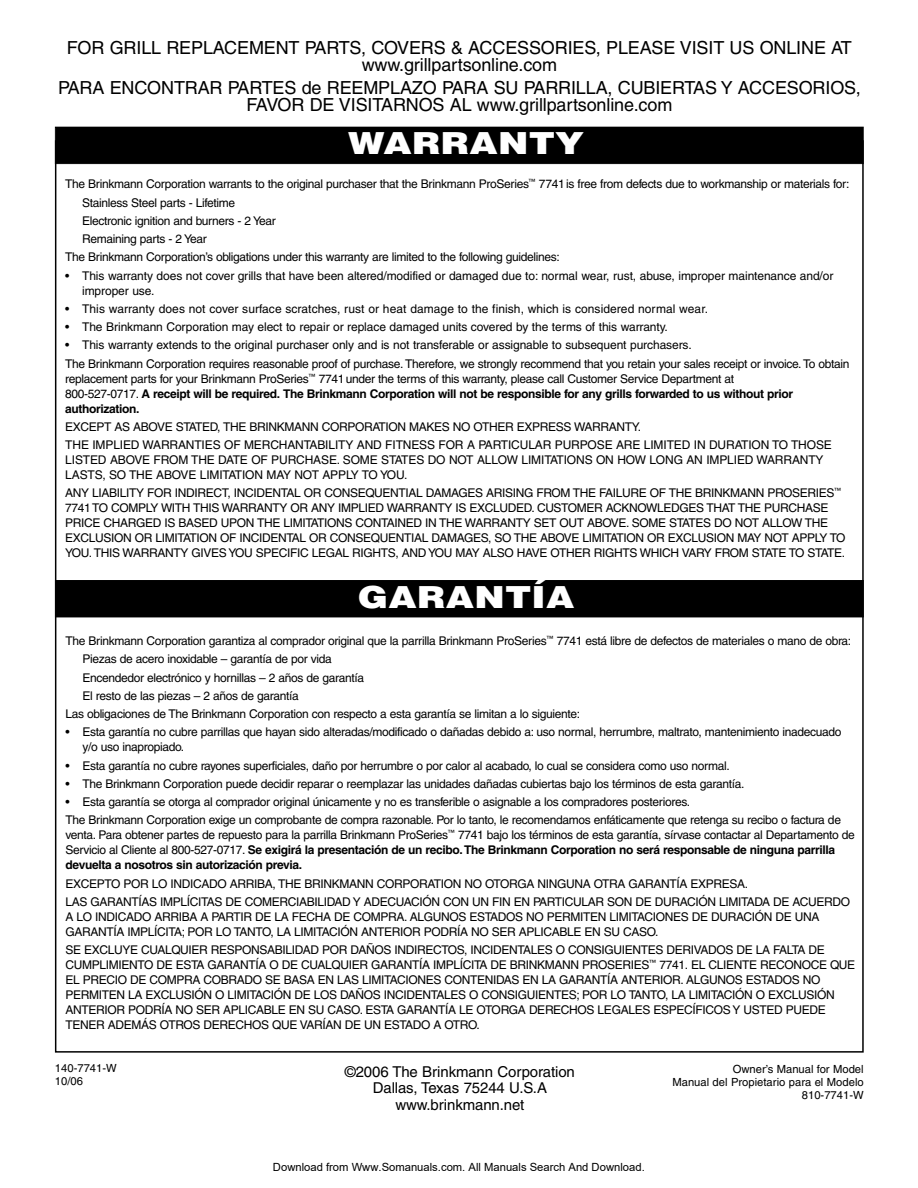
<style>
.page{position:relative;width:918px;height:1188px;background:#fff}
.page>*{position:absolute;margin:0;border:0;box-sizing:border-box;transform-origin:0 0}
.t1{font:900 30.45px "Helvetica";letter-spacing:.005em;color:#fff;scale:1.2 1}
.t2{font:18px/16.8px "Helvetica";letter-spacing:-.005em;color:#000;text-align:center}
.t3{font:15px/16.8px "Helvetica";letter-spacing:-.01em;color:#000;text-align:center}
.t4{font:12px/15px "Helvetica";letter-spacing:-.03em;color:#000}
.t5{font:12px/18.3px "Helvetica";letter-spacing:-.01em;color:#000}
.t6{font:12px/15px "Helvetica";letter-spacing:-.005em;color:#000}
.t7{font:12px "Helvetica";letter-spacing:.005em;color:#000}
.t8{font:11.25px/13px "Helvetica";color:#000}
.t9{font:11.25px "Arial";color:#000}
.s1{font-weight:700}
</style>
<div class="page">
<div style="left:56px;top:128px;width:807px;height:35px;background:#000"></div>
<div style="left:55px;top:127px;width:809px;height:37px;border:1px solid #000"></div>
<div style="left:56px;top:581px;width:807px;height:35px;background:#000"></div>
<div style="left:55px;top:580px;width:809px;height:37px;border:1px solid #000"></div>
<h2 class="t2" style="left:67px;top:41px;width:787px">FOR GRILL REPLACEMENT PARTS, COVERS &amp; ACCESSORIES, PLEASE VISIT US ONLINE AT www.grillpartsonline.com</h2>
<h2 class="t2" style="left:58px;top:81px;width:804px">PARA ENCONTRAR PARTES de REEMPLAZO PARA SU PARRILLA, CUBIERTAS Y ACCESORIOS,<br>FAVOR DE VISITARNOS AL www.grillpartsonline.com</h2>
<h1 class="t1" style="left:348px;top:132px;width:198px">WARRANTY</h1>
<p class="t4" style="left:65px;top:178px;width:786px">The Brinkmann Corporation warrants to the original purchaser that the Brinkmann ProSeries<sup>™</sup> 7741is free from defects due to workmanship or materials for:</p>
<p class="t4" style="left:82px;top:196px;width:155px">Stainless Steel parts - Lifetime</p>
<p class="t4" style="left:82px;top:214px;width:195px">Electronic ignition and burners - 2 Year</p>
<p class="t4" style="left:82px;top:233px;width:126px">Remaining parts - 2 Year</p>
<p class="t4" style="left:65px;top:251px;width:496px">The Brinkmann Corporation’s obligations under this warranty are limited to the following guidelines:</p>
<p class="t6" style="left:82px;top:269px;width:753px;text-indent:-17px">• This warranty does not cover grills that have been altered/modified or damaged due to: normal wear, rust, abuse, improper maintenance and/or improper use.</p>
<p class="t7" style="left:65px;top:304px;width:644px">• This warranty does not cover surface scratches, rust or heat damage to the finish, which is considered normal wear.</p>
<p class="t6" style="left:65px;top:321px;width:604px">• The Brinkmann Corporation may elect to repair or replace damaged units covered by the terms of this warranty.</p>
<p class="t4" style="left:65px;top:337px;width:786px;line-height:18.3px">• This warranty extends to the original purchaser only and is not transferable or assignable to subsequent purchasers.<br>The Brinkmann Corporation requires reasonable proof of purchase. Therefore, we strongly recommend that you retain your sales receipt or invoice. To obtain</p>
<p class="t4" style="left:65px;top:372px;width:729px">replacement parts for your Brinkmann ProSeries<sup>™</sup> 7741under the terms of this warranty, please call Customer Service Department at<br>800-527-0717. <span class="s1">A receipt will be required. The Brinkmann Corporation will not be responsible for any grills forwarded to us without prior authorization.</span></p>
<p class="t5" style="left:65px;top:419px;width:768px">EXCEPT AS ABOVE STATED, THE BRINKMANN CORPORATION MAKES NO OTHER EXPRESS WARRANTY.<br>THE IMPLIED WARRANTIES OF MERCHANTABILITY AND FITNESS FOR A PARTICULAR PURPOSE ARE LIMITED IN DURATION TO THOSE</p>
<p class="t5" style="left:65px;top:454px;width:760px;line-height:15px">LISTED ABOVE FROM THE DATE OF PURCHASE. SOME STATES DO NOT ALLOW LIMITATIONS ON HOW LONG AN IMPLIED WARRANTY<br>LASTS, SO THE ABOVE LIMITATION MAY NOT APPLY TO YOU.</p>
<p class="t4" style="left:65px;top:487px;width:782px">ANY LIABILITY FOR INDIRECT, INCIDENTAL OR CONSEQUENTIAL DAMAGES ARISING FROM THE FAILURE OF THE BRINKMANN PROSERIES<sup>™ </sup>7741TO COMPLY WITH THIS WARRANTY OR ANY IMPLIED WARRANTY IS EXCLUDED. CUSTOMER ACKNOWLEDGES THAT THE PURCHASE PRICE CHARGED IS BASED UPON THE LIMITATIONS CONTAINED IN THE WARRANTY SET OUT ABOVE. SOME STATES DO NOT ALLOW THE EXCLUSION OR LIMITATION OF INCIDENTAL OR CONSEQUENTIAL DAMAGES, SO THE ABOVE LIMITATION OR EXCLUSION MAY NOT APPLY TO YOU. THIS WARRANTY GIVES YOU SPECIFIC LEGAL RIGHTS, AND YOU MAY ALSO HAVE OTHER RIGHTS WHICH VARY FROM STATE TO STATE.</p>
<h1 class="t1" style="left:358px;top:586px;width:182px">GARANTÍA</h1>
<p class="t4" style="left:66px;top:635px;width:787px">The Brinkmann Corporation garantiza al comprador original que la parrilla Brinkmann ProSeries<sup>™</sup> 7741 está libre de defectos de materiales o mano de obra:</p>
<p class="t4" style="left:82px;top:653px;width:251px">Piezas de acero inoxidable – garantía de por vida</p>
<p class="t4" style="left:82px;top:671px;width:283px">Encendedor electrónico y hornillas – 2 años de garantía</p>
<p class="t4" style="left:82px;top:689px;width:218px">El resto de las piezas – 2 años de garantía</p>
<p class="t4" style="left:66px;top:708px;width:516px">Las obligaciones de The Brinkmann Corporation con respecto a esta garantía se limitan a lo siguiente:</p>
<p class="t4" style="left:82px;top:726px;width:760px;text-indent:-17px">• Esta garantía no cubre parrillas que hayan sido alteradas/modificado o dañadas debido a: uso normal, herrumbre, maltrato, mantenimiento inadecuado y/o uso inapropiado.</p>
<p class="t4" style="left:66px;top:759px;width:666px">• Esta garantía no cubre rayones superficiales, daño por herrumbre o por calor al acabado, lo cual se considera como uso normal.</p>
<p class="t4" style="left:66px;top:777px;width:680px">• The Brinkmann Corporation puede decidir reparar o reemplazar las unidades dañadas cubiertas bajo los términos de esta garantía.</p>
<p class="t4" style="left:66px;top:794px;width:777px;line-height:18.3px">• Esta garantía se otorga al comprador original únicamente y no es transferible o asignable a los compradores posteriores.<br>The Brinkmann Corporation exige un comprobante de compra razonable. Por lo tanto, le recomendamos enfáticamente que retenga su recibo o factura de</p>
<p class="t4" style="left:66px;top:829px;width:791px">venta. Para obtener partes de repuesto para la parrilla Brinkmann ProSeries<sup>™</sup> 7741 bajo los términos de esta garantía, sírvase contactar al Departamento de<br>Servicio al Cliente al 800-527-0717. <span class="s1">Se exigirá la presentación de un recibo.The Brinkmann Corporation no será responsable de ninguna parrilla devuelta a nosotros sin autorización previa.</span></p>
<p class="t4" style="left:66px;top:875px;width:786px;line-height:18.3px">EXCEPTO POR LO INDICADO ARRIBA, THE BRINKMANN CORPORATION NO OTORGA NINGUNA OTRA GARANTÍA EXPRESA.<br>LAS GARANTÍAS IMPLÍCITAS DE COMERCIABILIDAD Y ADECUACIÓN CON UN FIN EN PARTICULAR SON DE DURACIÓN LIMITADA DE ACUERDO</p>
<p class="t4" style="left:66px;top:910px;width:755px">A LO INDICADO ARRIBA A PARTIR DE LA FECHA DE COMPRA. ALGUNOS ESTADOS NO PERMITEN LIMITACIONES DE DURACIÓN DE UNA<br>GARANTÍA IMPLÍCITA; POR LO TANTO, LA LIMITACIÓN ANTERIOR PODRÍA NO SER APLICABLE EN SU CASO.</p>
<p class="t4" style="left:66px;top:943px;width:791px">SE EXCLUYE CUALQUIER RESPONSABILIDAD POR DAÑOS INDIRECTOS, INCIDENTALES O CONSIGUIENTES DERIVADOS DE LA FALTA DE CUMPLIMIENTO DE ESTA GARANTÍA O DE CUALQUIER GARANTÍA IMPLÍCITA DE BRINKMANN PROSERIES<sup>™</sup> 7741. EL CLIENTE RECONOCE QUE EL PRECIO DE COMPRA COBRADO SE BASA EN LAS LIMITACIONES CONTENIDAS EN LA GARANTÍA ANTERIOR. ALGUNOS ESTADOS NO PERMITEN LA EXCLUSIÓN O LIMITACIÓN DE LOS DAÑOS INCIDENTALES O CONSIGUIENTES; POR LO TANTO, LA LIMITACIÓN O EXCLUSIÓN ANTERIOR PODRÍA NO SER APLICABLE EN SU CASO. ESTA GARANTÍA LE OTORGA DERECHOS LEGALES ESPECÍFICOS Y USTED PUEDE TENER ADEMÁS OTROS DERECHOS QUE VARÍAN DE UN ESTADO A OTRO.</p>
<p class="t8" style="left:55px;top:1063px;width:63px">140-7741-W<br>10/06</p>
<p class="t8" style="left:672px;top:1063px;width:193px;text-align:right">Owner’s Manual for Model<br>Manual del Propietario para el Modelo<br>810-7741-W</p>
<p class="t3" style="left:345px;top:1064px;width:232px">©2006 The Brinkmann Corporation<br>Dallas, Texas 75244 U.S.A www.brinkmann.net</p>
<p class="t9" style="left:273px;top:1160px;width:373px">Download from Www.Somanuals.com. All Manuals Search And Download.</p>
</div>
